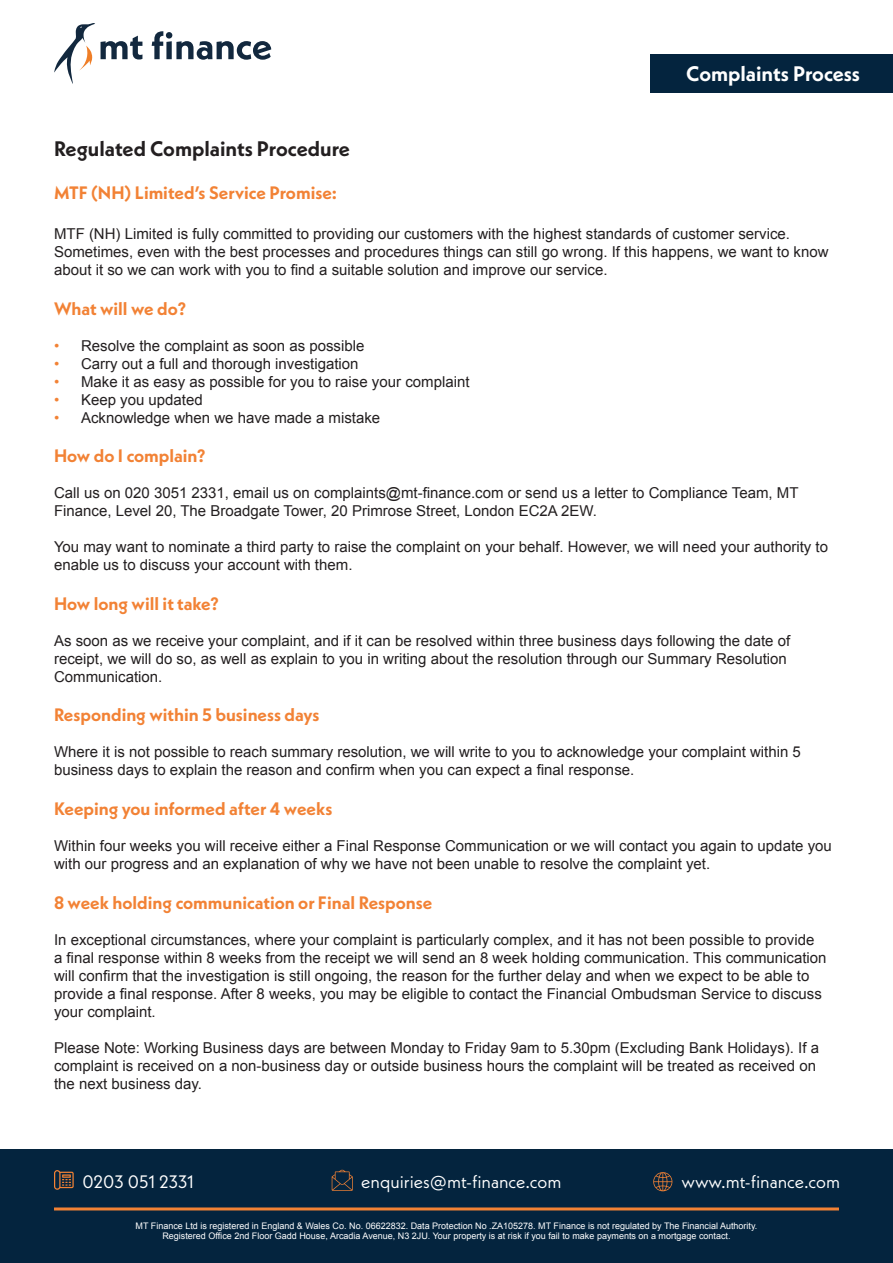
<style>
.page{position:relative;width:893px;height:1263px;background:#fff}
.page>*{position:absolute;margin:0;border:0;box-sizing:border-box;transform-origin:0 0}
.t1{font:700 21px "Neue Kabel";color:#231f20}
.t2{font:700 21px "Neue Kabel";color:#fff}
.t3{font:700 18px "Neue Kabel";color:#f28235}
.t4{font:18px "Neue Kabel";color:#fff}
.t5{font:15px/18px "Arial";color:#231f20}
.t6{font:9px/10.8px "Arial";color:#fff;text-align:center}
.s1{color:#f28235}
</style>
<div class="page">
<svg style="left:101px;top:36px;width:41px;height:24px"></svg>
<svg style="left:152px;top:31px;width:119px;height:29px"></svg>
<svg style="left:54px;top:23px;width:41px;height:61px"></svg>
<div style="left:651px;top:54px;width:242px;height:38px;background:#04243e"></div>
<div style="left:0;top:1149px;width:893px;height:114px;background:#04243e"></div>
<hr style="left:54px;top:1207px;width:785px;height:3px;background:#f28235">
<svg style="left:54px;top:1170px;width:20px;height:20px"></svg>
<svg style="left:332px;top:1169px;width:21px;height:22px"></svg>
<svg style="left:653px;top:1172px;width:19px;height:19px"></svg>
<p class="t2" style="left:686px;top:60px;width:175px">Complaints Process</p>
<p class="t1" style="left:54px;top:135px;width:297px">Regulated Complaints Procedure</p>
<p class="t3" style="left:54px;top:182px;width:285px">MTF (NH) Limited’s Service Promise:</p>
<p class="t5" style="left:54px;top:225px;width:776px">MTF (NH) Limited is fully committed to providing our customers with the highest standards of customer service.<br>Sometimes, even with the best processes and procedures things can still go wrong. If this happens, we want to know about it so we can work with you to find a suitable solution and improve our service.</p>
<p class="t3" style="left:54px;top:297px;width:134px">What will we do?</p>
<p class="t5" style="left:54px;top:336px;width:312px"><span class="s1">•</span> Resolve the complaint as soon as possible</p>
<p class="t5" style="left:54px;top:354px;width:306px"><span class="s1">•</span> Carry out a full and thorough investigation</p>
<p class="t5" style="left:54px;top:372px;width:417px"><span class="s1">•</span> Make it as easy as possible for you to raise your complaint</p>
<p class="t5" style="left:54px;top:390px;width:150px"><span class="s1">•</span> Keep you updated</p>
<p class="t5" style="left:54px;top:408px;width:328px"><span class="s1">•</span> Acknowledge when we have made a mistake</p>
<p class="t3" style="left:54px;top:444px;width:153px">How do I complain?</p>
<p class="t5" style="left:54px;top:484px;width:746px">Call us on 020 3051 2331, email us on complaints@mt-finance.com or send us a letter to Compliance Team, MT<br>Finance, Level 20, The Broadgate Tower, 20 Primrose Street, London EC2A 2EW.</p>
<p class="t5" style="left:54px;top:538px;width:776px">You may want to nominate a third party to raise the complaint on your behalf. However, we will need your authority to enable us to discuss your account with them.</p>
<p class="t3" style="left:54px;top:592px;width:166px">How long will it take?</p>
<p class="t5" style="left:54px;top:632px;width:738px">As soon as we receive your complaint, and if it can be resolved within three business days following the date of receipt, we will do so, as well as explain to you in writing about the resolution through our Summary Resolution<br>Communication.</p>
<p class="t3" style="left:54px;top:704px;width:267px">Responding within 5 business days</p>
<p class="t5" style="left:54px;top:743px;width:748px">Where it is not possible to reach summary resolution, we will write to you to acknowledge your complaint within 5 business days to explain the reason and confirm when you can expect a final response.</p>
<p class="t3" style="left:54px;top:797px;width:280px">Keeping you informed after 4 weeks</p>
<p class="t5" style="left:54px;top:837px;width:779px">Within four weeks you will receive either a Final Response Communication or we will contact you again to update you with our progress and an explanation of why we have not been unable to resolve the complaint yet.</p>
<p class="t3" style="left:54px;top:891px;width:380px">8 week holding communication or Final Response</p>
<p class="t5" style="left:54px;top:930px;width:774px">In exceptional circumstances, where your complaint is particularly complex, and it has not been possible to provide<br>a final response within 8 weeks from the receipt we will send an 8 week holding communication. This communication will confirm that the investigation is still ongoing, the reason for the further delay and when we expect to be able to provide a final response. After 8 weeks, you may be eligible to contact the Financial Ombudsman Service to discuss your complaint.</p>
<p class="t5" style="left:54px;top:1038px;width:767px">Please Note: Working Business days are between Monday to Friday 9am to 5.30pm (Excluding Bank Holidays). If a complaint is received on a non-business day or outside business hours the complaint will be treated as received on the next business day.</p>
<p class="t4" style="left:82px;top:1170px;width:113px">0203 051 2331</p>
<p class="t4" style="left:361px;top:1170px;width:202px">enquiries@mt-finance.com</p>
<p class="t4" style="left:681px;top:1170px;width:160px">www.mt-finance.com</p>
<p class="t6" style="left:136px;top:1220px;width:623px">MT Finance Ltd is registered in England &amp; Wales Co. No. 06622832. Data Protection No .ZA105278. MT Finance is not regulated by The Financial Authority.<br>Registered Office 2nd Floor Gadd House, Arcadia Avenue, N3 2JU. Your property is at risk if you fail to make payments on a mortgage contact.</p>
</div>
